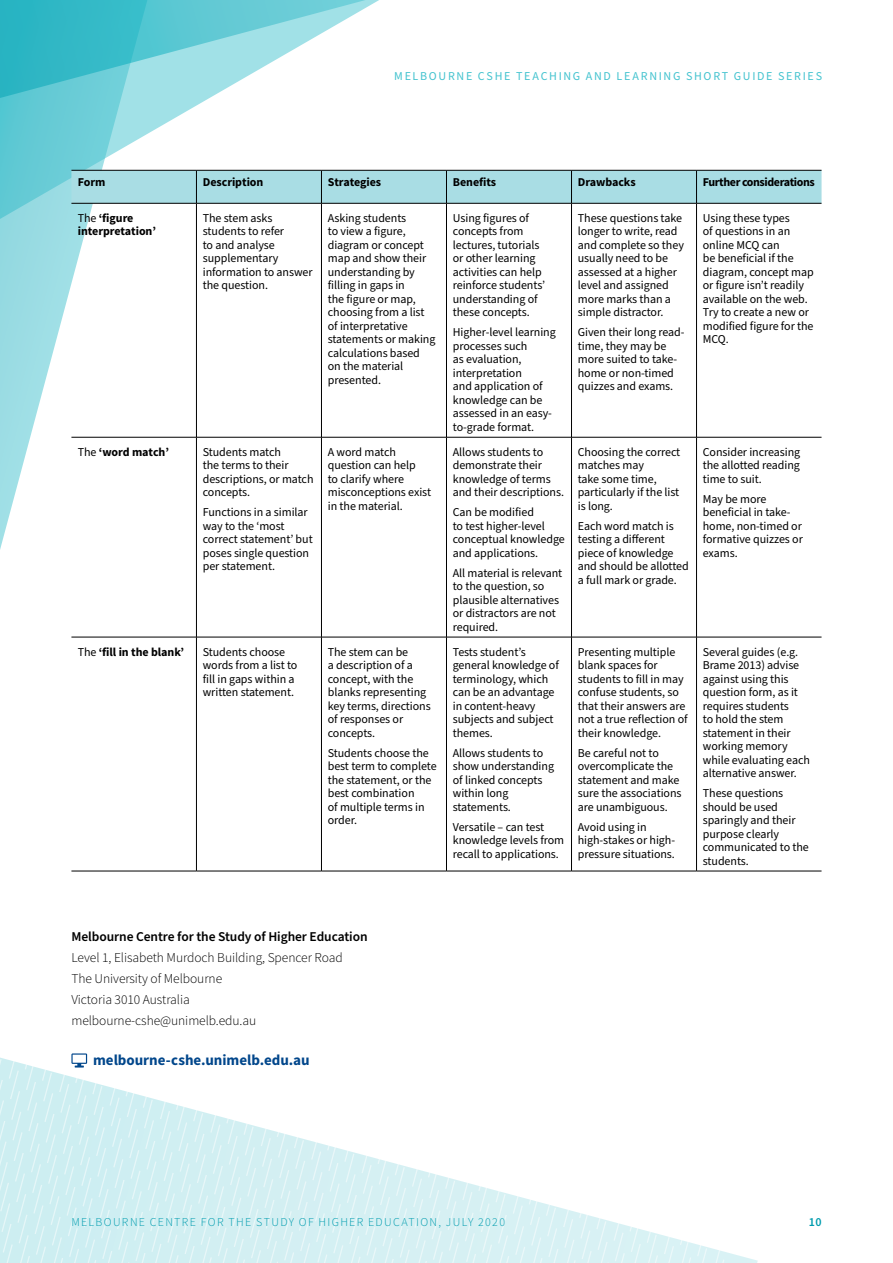
<style>
.page{position:relative;width:893px;height:1263px;background:#fff}
.page>*{position:absolute;margin:0;border:0;box-sizing:border-box;transform-origin:0 0}
.t1{font:700 15px "Source Sans Pro";color:#00468b}
.t2{font:300 13.5px/21px "Source Sans Pro";letter-spacing:-.005em;color:#000}
.t3{font:600 13.5px "Source Sans Pro";letter-spacing:-.005em;color:#000}
.t4{font:12px/13.5px "Source Sans Pro";letter-spacing:-.005em;color:#000}
.t5{font:700 12px/13.5px "Source Sans Pro";letter-spacing:-.005em;color:#000}
.t6{font:300 12px "Source Sans Pro";letter-spacing:.11em;color:#009cae}
.t7{font:12px "Source Sans Pro";letter-spacing:.14em;color:#44c3cf}
.t8{font:700 12px "Source Sans Pro";letter-spacing:-.035em;color:#000}
.t9{font:600 12px "Source Sans Pro";color:#009cae}
.s1{font-weight:400}
</style>
<div class="page">
<svg style="left:0;top:114px;width:165px;height:523px"></svg>
<svg style="left:0;top:0;width:366px;height:114px"></svg>
<div style="left:71px;top:171px;width:750px;height:32px;background:#a9dde4"></div>
<hr style="left:71px;top:170px;width:125px;height:1px;background:#000">
<hr style="left:196px;top:170px;width:125px;height:1px;background:#000">
<hr style="left:196px;top:170px;width:1px;height:33px;background:#000">
<hr style="left:321px;top:170px;width:125px;height:1px;background:#000">
<hr style="left:321px;top:170px;width:1px;height:33px;background:#000">
<hr style="left:446px;top:170px;width:125px;height:1px;background:#000">
<hr style="left:446px;top:170px;width:1px;height:33px;background:#000">
<hr style="left:571px;top:170px;width:125px;height:1px;background:#000">
<hr style="left:571px;top:170px;width:1px;height:33px;background:#000">
<hr style="left:696px;top:170px;width:125px;height:1px;background:#000">
<hr style="left:696px;top:170px;width:1px;height:33px;background:#000">
<hr style="left:71px;top:203px;width:125px;height:1px;background:#000">
<hr style="left:196px;top:203px;width:125px;height:1px;background:#000">
<hr style="left:196px;top:203px;width:1px;height:234px;background:#000">
<hr style="left:321px;top:203px;width:125px;height:1px;background:#000">
<hr style="left:321px;top:203px;width:1px;height:234px;background:#000">
<hr style="left:446px;top:203px;width:125px;height:1px;background:#000">
<hr style="left:446px;top:203px;width:1px;height:234px;background:#000">
<hr style="left:571px;top:203px;width:125px;height:1px;background:#000">
<hr style="left:571px;top:203px;width:1px;height:234px;background:#000">
<hr style="left:696px;top:203px;width:125px;height:1px;background:#000">
<hr style="left:696px;top:203px;width:1px;height:234px;background:#000">
<hr style="left:71px;top:437px;width:125px;height:1px;background:#000">
<hr style="left:196px;top:437px;width:125px;height:1px;background:#000">
<hr style="left:196px;top:437px;width:1px;height:200px;background:#000">
<hr style="left:321px;top:437px;width:125px;height:1px;background:#000">
<hr style="left:321px;top:437px;width:1px;height:200px;background:#000">
<hr style="left:446px;top:437px;width:125px;height:1px;background:#000">
<hr style="left:446px;top:437px;width:1px;height:200px;background:#000">
<hr style="left:571px;top:437px;width:125px;height:1px;background:#000">
<hr style="left:571px;top:437px;width:1px;height:200px;background:#000">
<hr style="left:696px;top:437px;width:125px;height:1px;background:#000">
<hr style="left:696px;top:437px;width:1px;height:200px;background:#000">
<hr style="left:71px;top:637px;width:125px;height:1px;background:#000">
<hr style="left:196px;top:637px;width:125px;height:1px;background:#000">
<hr style="left:196px;top:637px;width:1px;height:234px;background:#000">
<hr style="left:321px;top:637px;width:125px;height:1px;background:#000">
<hr style="left:321px;top:637px;width:1px;height:234px;background:#000">
<hr style="left:446px;top:637px;width:125px;height:1px;background:#000">
<hr style="left:446px;top:637px;width:1px;height:234px;background:#000">
<hr style="left:571px;top:637px;width:125px;height:1px;background:#000">
<hr style="left:571px;top:637px;width:1px;height:234px;background:#000">
<hr style="left:696px;top:637px;width:125px;height:1px;background:#000">
<hr style="left:696px;top:637px;width:1px;height:234px;background:#000">
<hr style="left:696px;top:871px;width:125px;height:1px;background:#000">
<svg style="left:0;top:790px;width:725px;height:473px"></svg>
<p class="t7" style="left:394px;top:68px;width:429px">MELBOURNE CSHE TEACHING AND LEARNING SHORT GUIDE SERIES</p>
<p class="t5" style="left:78px;top:175px;width:29px">Form</p>
<p class="t5" style="left:203px;top:175px;width:62px">Description</p>
<p class="t5" style="left:328px;top:175px;width:55px">Strategies</p>
<p class="t5" style="left:453px;top:175px;width:45px">Benefits</p>
<p class="t5" style="left:578px;top:175px;width:59px">Drawbacks</p>
<p class="t8" style="left:703px;top:174px;width:113px">Further considerations</p>
<p class="t5" style="left:78px;top:212px;width:80px"><span class="s1">The</span> ‘figure interpretation’</p>
<p class="t4" style="left:203px;top:212px;width:111px">The stem asks students to refer<br>to and analyse supplementary information to answer the question.</p>
<p class="t4" style="left:328px;top:212px;width:109px">Asking students<br>to view a figure, diagram or concept map and show their understanding by filling in gaps in<br>the figure or map, choosing from a list of interpretative statements or making calculations based on the material presented.</p>
<p class="t4" style="left:453px;top:212px;width:94px">Using figures of concepts from lectures, tutorials or other learning activities can help reinforce students’ understanding of these concepts.</p>
<p class="t4" style="left:578px;top:212px;width:108px">These questions take longer to write, read and complete so they usually need to be assessed at a higher level and assigned more marks than a simple distractor.</p>
<p class="t4" style="left:578px;top:326px;width:108px">Given their long read&shy;time, they may be more suited to take&shy;home or non-timed quizzes and exams.</p>
<p class="t4" style="left:703px;top:212px;width:112px">Using these types<br>of questions in an online MCQ can<br>be beneficial if the diagram, concept map or figure isn’t readily available on the web.<br>Try to create a new or modified figure for the<br>MCQ.</p>
<p class="t4" style="left:453px;top:326px;width:105px">Higher-level learning processes such<br>as evaluation, interpretation<br>and application of knowledge can be assessed in an easy&shy;to-grade format.</p>
<p class="t5" style="left:78px;top:446px;width:93px"><span class="s1">The</span> ‘word match’</p>
<p class="t4" style="left:203px;top:445px;width:112px">Students match<br>the terms to their descriptions, or match concepts.</p>
<p class="t4" style="left:203px;top:506px;width:111px">Functions in a similar way to the ‘most correct statement’ but poses single question per statement.</p>
<p class="t4" style="left:328px;top:445px;width:105px">A word match question can help<br>to clarify where misconceptions exist in the material.</p>
<p class="t4" style="left:453px;top:445px;width:113px">Allows students to demonstrate their knowledge of terms and their descriptions.</p>
<p class="t4" style="left:453px;top:506px;width:113px">Can be modified<br>to test higher-level conceptual knowledge and applications.</p>
<p class="t4" style="left:453px;top:566px;width:111px">All material is relevant to the question, so plausible alternatives or distractors are not required.</p>
<p class="t5" style="left:78px;top:645px;width:108px"><span class="s1">The</span> ‘fill in the blank’</p>
<p class="t4" style="left:203px;top:645px;width:96px">Students choose words from a list to fill in gaps within a written statement.</p>
<p class="t4" style="left:328px;top:645px;width:105px">The stem can be<br>a description of a concept, with the blanks representing key terms, directions of responses or concepts.</p>
<p class="t4" style="left:328px;top:746px;width:110px">Students choose the best term to complete the statement, or the best combination<br>of multiple terms in order.</p>
<p class="t4" style="left:453px;top:645px;width:108px">Tests student’s general knowledge of terminology, which can be an advantage in content-heavy subjects and subject themes.</p>
<p class="t4" style="left:453px;top:746px;width:103px">Allows students to show understanding of linked concepts within long statements.</p>
<p class="t4" style="left:453px;top:820px;width:113px">Versatile – can test knowledge levels from recall to applications.</p>
<p class="t4" style="left:578px;top:446px;width:104px">Choosing the correct matches may<br>take some time, particularly if the list is long.</p>
<p class="t4" style="left:578px;top:519px;width:112px">Each word match is testing a different piece of knowledge and should be allotted a full mark or grade.</p>
<p class="t4" style="left:578px;top:645px;width:111px">Presenting multiple blank spaces for students to fill in may confuse students, so that their answers are not a true reflection of their knowledge.</p>
<p class="t4" style="left:578px;top:746px;width:105px">Be careful not to overcomplicate the statement and make sure the associations are unambiguous.</p>
<p class="t4" style="left:578px;top:820px;width:99px">Avoid using in high-stakes or high&shy;pressure situations.</p>
<p class="t4" style="left:703px;top:446px;width:99px;text-align:justify">Consider increasing the allotted reading time to suit.</p>
<p class="t4" style="left:703px;top:492px;width:101px">May be more beneficial in take&shy;home, non-timed or formative quizzes or exams.</p>
<p class="t4" style="left:703px;top:645px;width:109px">Several guides (e.g.<br>Brame 2013) advise against using this question form, as it requires students<br>to hold the stem statement in their working memory while evaluating each alternative answer.</p>
<p class="t4" style="left:703px;top:787px;width:108px">These questions should be used sparingly and their purpose clearly communicated to the students.</p>
<p class="t3" style="left:71px;top:927px;width:298px">Melbourne Centre for the Study of Higher Education</p>
<p class="t2" style="left:71px;top:947px;width:273px">Level 1, Elisabeth Murdoch Building, Spencer Road The University of Melbourne<br>Victoria 3010 Australia melbourne-cshe@unimelb.edu.au</p>
<p class="t1" style="left:93px;top:1051px;width:218px">melbourne-cshe.unimelb.edu.au</p>
<p class="t6" style="left:71px;top:1215px;width:435px">MELBOURNE CENTRE FOR THE STUDY OF HIGHER EDUCATION, JULY 2020</p>
<p class="t9" style="left:809px;top:1214px;width:14px">10</p>
</div>
